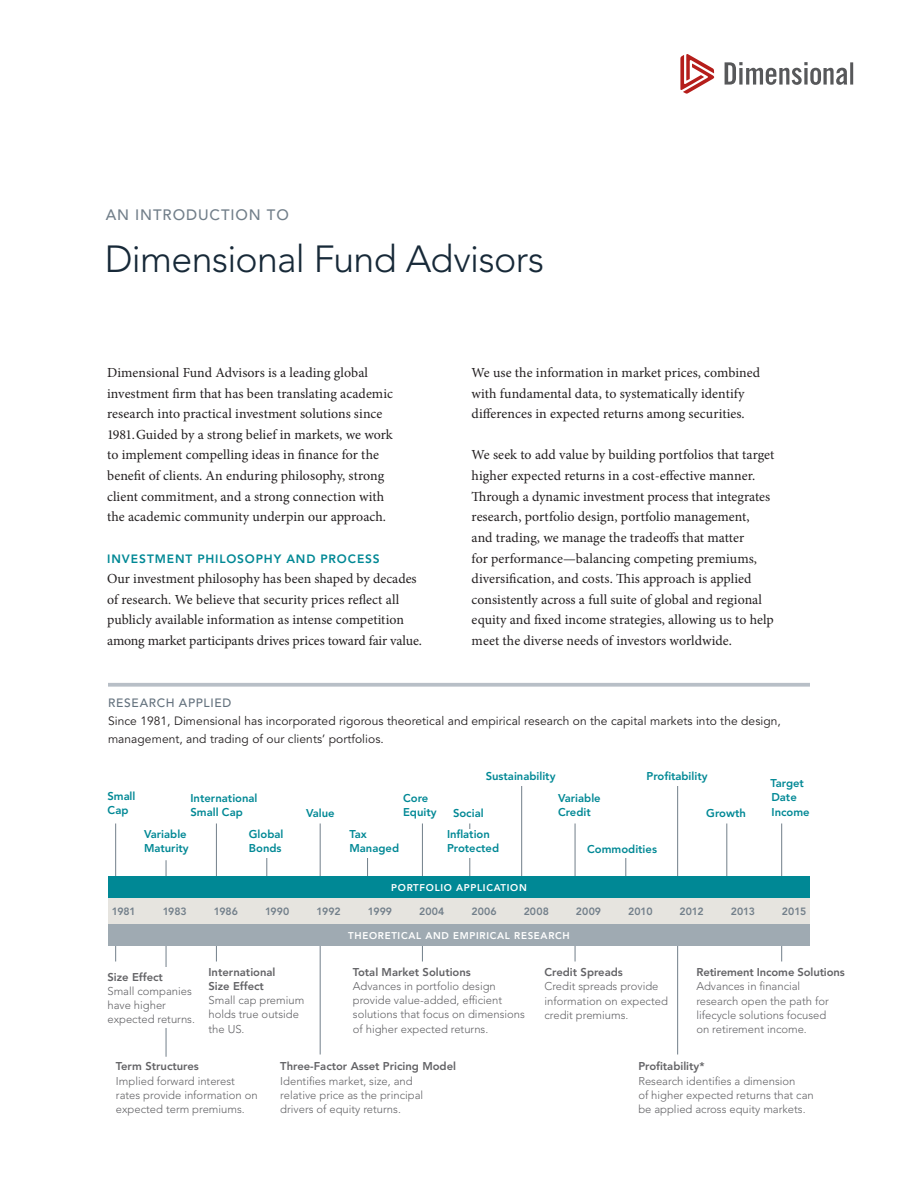
<style>
.page{position:relative;width:918px;height:1188px;background:#fff}
.page>*{position:absolute;margin:0;border:0;box-sizing:border-box;transform-origin:0 0}
.t1{font:300 37.5px "Avenir LT Std";letter-spacing:-.015em;color:#172938}
.Eyebrow{font:500 15px "Avenir LT Std";letter-spacing:.06em;color:#727f8a}
.Body_Copy{font:13.8px/20.5px "Minion Pro";color:#231f20}
.Body_Copy_MASTER{font:13.8px/20.7px "Minion Pro";letter-spacing:.005em;color:#231f20}
.Exh-_Body{font:12px/18px "Avenir LT Std";letter-spacing:.005em;color:#231f20}
.Subhead_1_Teal_CAPS{font:800 12px "Avenir LT Std";letter-spacing:.075em;color:#008895}
.Exhibit_Title{font:500 12px "Avenir LT Std";letter-spacing:.055em;color:#63717d}
.Exh-_Legend{font:300 11.25px/14.2px "Avenir LT Std";color:#636366}
.Exh-_Legend_Bold_Tea{font:800 11.25px/14.2px "Avenir LT Std";color:#008895}
.Exh-_Legend_Bold{font:800 11.25px/14.2px "Avenir LT Std";color:#636366}
.Exh-_Years{font:800 10.5px "Avenir LT Std";color:#727f8a}
.Exh-_Legend_White{font:800 9.75px "Avenir LT Std";letter-spacing:.07em;color:#fff}
</style>
<div class="page">
<svg style="left:108px;top:683px;width:702px;height:4px;background:#bec4cc"></svg>
<hr style="left:115px;top:824px;width:1px;height:138px;background:#727f8a">
<hr style="left:166px;top:860px;width:1px;height:197px;background:#727f8a">
<hr style="left:470px;top:824px;width:1px;height:94px;background:#727f8a">
<hr style="left:216px;top:824px;width:1px;height:138px;background:#727f8a">
<hr style="left:521px;top:786px;width:1px;height:157px;background:#727f8a">
<hr style="left:266px;top:858px;width:1px;height:82px;background:#727f8a">
<hr style="left:575px;top:824px;width:1px;height:138px;background:#727f8a">
<hr style="left:320px;top:824px;width:1px;height:230px;background:#727f8a">
<hr style="left:677px;top:786px;width:1px;height:268px;background:#727f8a">
<hr style="left:367px;top:858px;width:1px;height:85px;background:#727f8a">
<hr style="left:626px;top:858px;width:1px;height:38px;background:#727f8a">
<hr style="left:727px;top:824px;width:1px;height:118px;background:#727f8a">
<hr style="left:422px;top:824px;width:1px;height:138px;background:#727f8a">
<hr style="left:781px;top:824px;width:1px;height:138px;background:#727f8a">
<div style="left:107px;top:968px;width:95px;height:60px;background:#fff"></div>
<div style="left:108px;top:898px;width:702px;height:26px;background:#e6e4df"></div>
<div style="left:108px;top:877px;width:702px;height:21px;background:#008895"></div>
<div style="left:108px;top:924px;width:702px;height:22px;background:#9faab2"></div>
<div style="left:447px;top:829px;width:57px;height:29px;background:#fff"></div>
<svg style="left:680px;top:54px;width:34px;height:40px"></svg>
<svg style="left:725px;top:62px;width:128px;height:23px"></svg>
<p class="Eyebrow" style="left:106px;top:206px;width:185px">AN INTRODUCTION TO</p>
<p class="t1" style="left:105px;top:237px;width:441px">Dimensional Fund Advisors</p>
<p class="Body_Copy_MASTER" style="left:107px;top:362px;width:287px">Dimensional Fund Advisors is a leading global investment firm that has been translating academic research into practical investment solutions since 1981. Guided by a strong belief in markets, we work to implement compelling ideas in finance for the benefit of clients. An enduring philosophy, strong client commitment, and a strong connection with the academic community underpin our approach.</p>
<p class="Subhead_1_Teal_CAPS" style="left:107px;top:551px;width:274px">INVESTMENT PHILOSOPHY AND PROCESS</p>
<p class="Body_Copy" style="left:107px;top:568px;width:316px">Our investment philosophy has been shaped by decades of research. We believe that security prices reflect all publicly available information as intense competition among market participants drives prices toward fair value.</p>
<p class="Body_Copy" style="left:472px;top:362px;width:290px">We use the information in market prices, combined with fundamental data, to systematically identify differences in expected returns among securities.</p>
<p class="Body_Copy" style="left:472px;top:445px;width:304px">We seek to add value by building portfolios that target higher expected returns in a cost-effective manner.<br>Through a dynamic investment process that integrates research, portfolio design, portfolio management,<br>and trading, we manage the tradeoffs that matter<br>for performance—balancing competing premiums, diversification, and costs. This approach is applied consistently across a full suite of global and regional equity and fixed income strategies, allowing us to help meet the diverse needs of investors worldwide.</p>
<p class="Exhibit_Title" style="left:108px;top:696px;width:125px">RESEARCH APPLIED</p>
<p class="Exh-_Body" style="left:108px;top:712px;width:674px">Since 1981, Dimensional has incorporated rigorous theoretical and empirical research on the capital markets into the design, management, and trading of our clients’ portfolios.</p>
<p class="Exh-_Legend_Bold_Tea" style="left:107px;top:789px;width:30px">Small<br>Cap</p>
<p class="Exh-_Legend_Bold_Tea" style="left:190px;top:791px;width:69px">International<br>Small Cap</p>
<p class="Exh-_Legend_Bold_Tea" style="left:249px;top:827px;width:36px">Global<br>Bonds</p>
<p class="Exh-_Legend_Bold_Tea" style="left:144px;top:827px;width:46px">Variable<br>Maturity</p>
<p class="Exh-_Legend_Bold_Tea" style="left:486px;top:769px;width:71px">Sustainability</p>
<p class="Exh-_Legend_Bold_Tea" style="left:646px;top:769px;width:63px">Profitability</p>
<p class="Exh-_Legend_Bold_Tea" style="left:403px;top:791px;width:35px">Core<br>Equity</p>
<p class="Exh-_Legend_Bold_Tea" style="left:558px;top:791px;width:44px">Variable<br>Credit</p>
<p class="Exh-_Legend_Bold_Tea" style="left:306px;top:806px;width:30px">Value</p>
<p class="Exh-_Legend_Bold_Tea" style="left:706px;top:806px;width:41px">Growth</p>
<p class="Exh-_Legend_Bold_Tea" style="left:350px;top:827px;width:51px">Tax<br>Managed</p>
<p class="Exh-_Legend_Bold_Tea" style="left:453px;top:806px;width:32px">Social</p>
<p class="Exh-_Legend_Bold_Tea" style="left:447px;top:827px;width:54px">Inflation<br>Protected</p>
<p class="Exh-_Legend_Bold_Tea" style="left:587px;top:842px;width:71px">Commodities</p>
<p class="Exh-_Legend_White" style="left:391px;top:882px;width:137px">PORTFOLIO APPLICATION</p>
<p class="Exh-_Legend_Bold_Tea" style="left:771px;top:776px;width:41px">Target<br>Date<br>Income</p>
<p class="Exh-_Years" style="left:112px;top:905px;width:25px">1981</p>
<p class="Exh-_Years" style="left:163px;top:905px;width:26px">1983</p>
<p class="Exh-_Years" style="left:214px;top:905px;width:26px">1986</p>
<p class="Exh-_Years" style="left:265px;top:905px;width:26px">1990</p>
<p class="Exh-_Years" style="left:316px;top:905px;width:26px">1992</p>
<p class="Exh-_Years" style="left:368px;top:905px;width:26px">1999</p>
<p class="Exh-_Years" style="left:419px;top:905px;width:27px">2004</p>
<p class="Exh-_Years" style="left:471px;top:905px;width:27px">2006</p>
<p class="Exh-_Years" style="left:524px;top:905px;width:27px">2008</p>
<p class="Exh-_Years" style="left:576px;top:905px;width:27px">2009</p>
<p class="Exh-_Years" style="left:628px;top:905px;width:26px">2010</p>
<p class="Exh-_Years" style="left:680px;top:905px;width:26px">2012</p>
<p class="Exh-_Years" style="left:731px;top:905px;width:26px">2013</p>
<p class="Exh-_Years" style="left:782px;top:905px;width:26px">2015</p>
<p class="Exh-_Legend_White" style="left:348px;top:930px;width:223px">THEORETICAL AND EMPIRICAL RESEARCH</p>
<p class="Exh-_Legend_Bold" style="left:208px;top:965px;width:69px">International<br>Size Effect</p>
<p class="Exh-_Legend" style="left:208px;top:993px;width:97px">Small cap premium holds true outside the US.</p>
<p class="Exh-_Legend_Bold" style="left:280px;top:1059px;width:177px">Three-Factor Asset Pricing Model</p>
<p class="Exh-_Legend" style="left:280px;top:1074px;width:144px">Identifies market, size, and relative price as the principal drivers of equity returns.</p>
<p class="Exh-_Legend_Bold" style="left:353px;top:965px;width:120px">Total Market Solutions</p>
<p class="Exh-_Legend" style="left:353px;top:979px;width:174px">Advances in portfolio design provide value-added, efficient solutions that focus on dimensions of higher expected returns.</p>
<p class="Exh-_Legend_Bold" style="left:107px;top:970px;width:57px">Size Effect</p>
<p class="Exh-_Legend" style="left:107px;top:984px;width:89px">Small companies have higher expected returns.</p>
<p class="Exh-_Legend_Bold" style="left:116px;top:1059px;width:84px">Term Structures</p>
<p class="Exh-_Legend" style="left:116px;top:1074px;width:143px">Implied forward interest rates provide information on expected term premiums.</p>
<p class="Exh-_Legend_Bold" style="left:544px;top:965px;width:80px">Credit Spreads</p>
<p class="Exh-_Legend" style="left:544px;top:979px;width:125px">Credit spreads provide information on expected credit premiums.</p>
<p class="Exh-_Legend_Bold" style="left:696px;top:965px;width:150px">Retirement Income Solutions</p>
<p class="Exh-_Legend" style="left:696px;top:979px;width:134px">Advances in financial research open the path for lifecycle solutions focused on retirement income.</p>
<p class="Exh-_Legend_Bold" style="left:638px;top:1059px;width:68px">Profitability*</p>
<p class="Exh-_Legend" style="left:638px;top:1074px;width:177px">Research identifies a dimension<br>of higher expected returns that can be applied across equity markets.</p>
</div>
